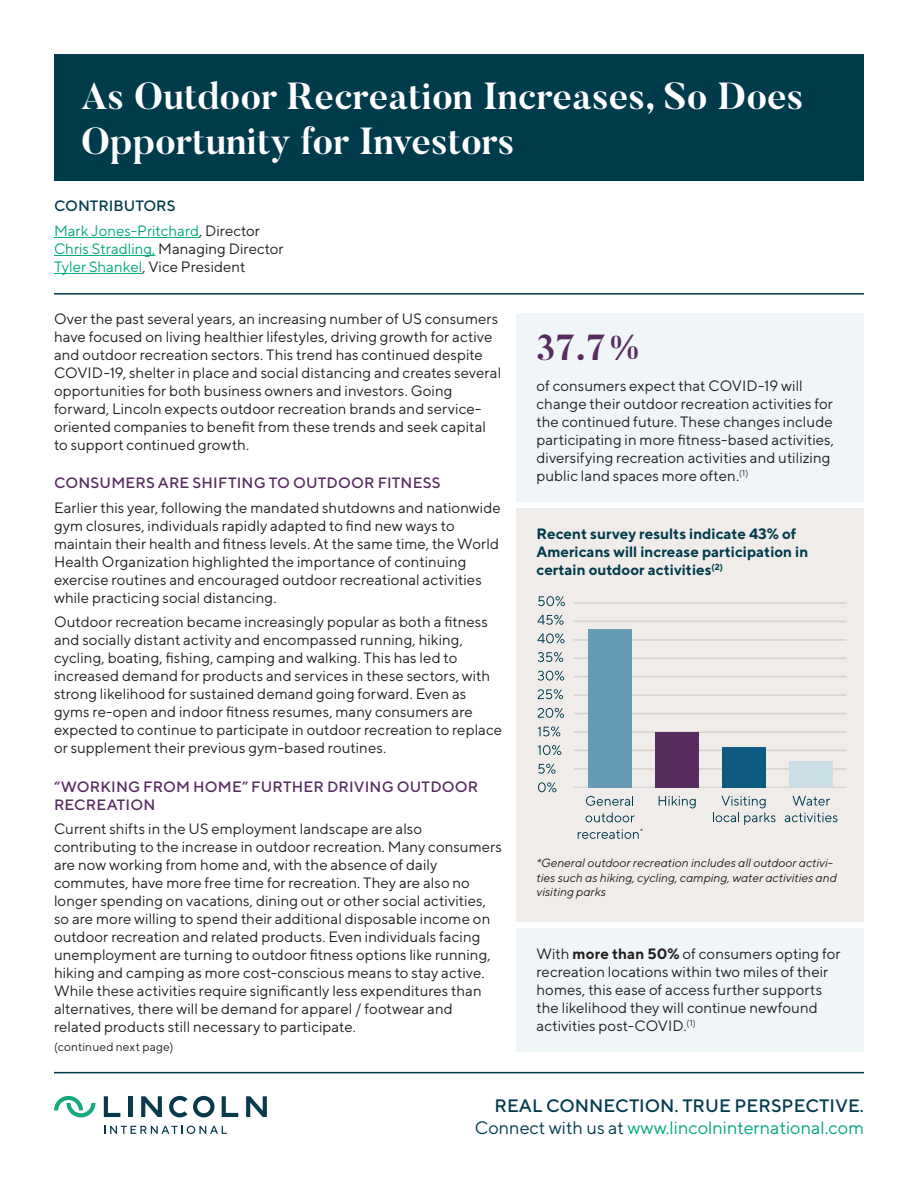
<style>
.page{position:relative;width:918px;height:1188px;background:#fff}
.page>*{position:absolute;margin:0;border:0;box-sizing:border-box;transform-origin:0 0}
.t1{font:700 37.5px/45px "Butler";color:#fff}
.t2{font:700 36px "Butler";color:#572c5f}
.t3{font:500 18px/21.6px "TT Norms";color:#003b4c;text-align:right}
.Main_Copy_12pt{font:15px/18px "TT Norms";color:#231f20}
.t4{font:700 15px/18px "TT Norms";color:#003b4c}
.Section_Title_-_Purp{font:500 15px/18px "TT Norms";letter-spacing:.01em;color:#572c5f}
.t5{font:15px "TT Norms";color:#00a87e}
.t6{font:500 15px "TT Norms";color:#003b4c}
.t7{font:italic 12px/14.4px "TT Norms";color:#231f20}
.t8{font:12px "TT Norms";letter-spacing:.015em;color:#231f20}
.s1{color:#231f20}
.s2{color:#00a87e}
.s3{font-weight:700}
.s4{font-weight:400}
.s5{font-weight:400;color:#00a87e}
</style>
<div class="page">
<hr style="left:129px;top:1096px;width:4px;height:21px;background:#093a4b">
<svg style="left:141px;top:1096px;width:21px;height:21px"></svg>
<svg style="left:104px;top:1096px;width:16px;height:21px"></svg>
<svg style="left:246px;top:1096px;width:21px;height:21px"></svg>
<svg style="left:222px;top:1096px;width:16px;height:21px"></svg>
<svg style="left:169px;top:1096px;width:18px;height:21px"></svg>
<svg style="left:193px;top:1096px;width:22px;height:21px"></svg>
<svg style="left:54px;top:1096px;width:41px;height:21px"></svg>
<svg style="left:104px;top:1126px;width:123px;height:8px"></svg>
<hr style="left:54px;top:1072px;width:810px;height:1px;background:#003b4c">
<div style="left:54px;top:54px;width:810px;height:127px;background:#003b4c"></div>
<hr style="left:54px;top:237px;width:145px;height:1px;background:#00a87e">
<hr style="left:54px;top:255px;width:101px;height:1px;background:#00a87e">
<hr style="left:54px;top:273px;width:88px;height:1px;background:#00a87e">
<hr style="left:54px;top:293px;width:810px;height:2px;background:#003b4c">
<div style="left:516px;top:313px;width:348px;height:188px;background:#f0f5f7"></div>
<div style="left:516px;top:928px;width:348px;height:123px;background:#f0f5f7"></div>
<div style="left:516px;top:508px;width:348px;height:414px;background:#efecea"></div>
<hr style="left:574px;top:768px;width:272px;height:2px;background:#d9d1c9">
<hr style="left:574px;top:750px;width:272px;height:1px;background:#d9d1c9">
<hr style="left:574px;top:731px;width:272px;height:2px;background:#d9d1c9">
<hr style="left:574px;top:713px;width:272px;height:1px;background:#d9d1c9">
<hr style="left:574px;top:694px;width:272px;height:2px;background:#d9d1c9">
<hr style="left:574px;top:676px;width:272px;height:1px;background:#d9d1c9">
<hr style="left:574px;top:658px;width:272px;height:1px;background:#d9d1c9">
<hr style="left:574px;top:639px;width:272px;height:2px;background:#d9d1c9">
<hr style="left:574px;top:621px;width:272px;height:1px;background:#d9d1c9">
<hr style="left:574px;top:602px;width:272px;height:2px;background:#d9d1c9">
<hr style="left:574px;top:787px;width:272px;height:1px;background:#d9d9d9">
<svg style="left:538px;top:596px;width:27px;height:10px"></svg>
<svg style="left:538px;top:615px;width:26px;height:10px"></svg>
<svg style="left:538px;top:633px;width:27px;height:10px"></svg>
<svg style="left:538px;top:652px;width:25px;height:10px"></svg>
<svg style="left:538px;top:671px;width:26px;height:10px"></svg>
<svg style="left:538px;top:689px;width:25px;height:10px"></svg>
<svg style="left:538px;top:708px;width:26px;height:10px"></svg>
<svg style="left:538px;top:727px;width:22px;height:9px"></svg>
<svg style="left:538px;top:745px;width:23px;height:10px"></svg>
<svg style="left:538px;top:764px;width:18px;height:10px"></svg>
<svg style="left:538px;top:782px;width:18px;height:10px"></svg>
<div style="left:589px;top:629px;width:43px;height:158px;background:#669cb3"></div>
<div style="left:655px;top:732px;width:44px;height:55px;background:#572b5e"></div>
<svg style="left:659px;top:796px;width:37px;height:12px"></svg>
<div style="left:722px;top:747px;width:44px;height:40px;background:#0f5a81"></div>
<svg style="left:713px;top:796px;width:63px;height:29px"></svg>
<div style="left:789px;top:762px;width:44px;height:25px;background:#ccdee6"></div>
<svg style="left:793px;top:796px;width:37px;height:10px"></svg>
<svg style="left:785px;top:813px;width:53px;height:9px"></svg>
<svg style="left:586px;top:796px;width:47px;height:10px"></svg>
<svg style="left:586px;top:813px;width:48px;height:9px"></svg>
<svg style="left:578px;top:829px;width:65px;height:10px"></svg>
<p class="t1" style="left:81px;top:74px;width:724px">As Outdoor Recreation Increases, So Does<br>Opportunity for Investors</p>
<p class="t6" style="left:54px;top:197px;width:123px">CONTRIBUTORS</p>
<p class="t5" style="left:54px;top:221px;width:208px">Mark Jones-Pritchard<span class="s1">, Director</span></p>
<p class="Main_Copy_12pt" style="left:54px;top:239px;width:231px"><span class="s2">Chris Stradling,</span> Managing Director</p>
<p class="Main_Copy_12pt" style="left:54px;top:257px;width:193px"><span class="s2">Tyler Shankel</span>, Vice President</p>
<p class="Main_Copy_12pt" style="left:54px;top:309px;width:449px">Over the past several years, an increasing number of US consumers have focused on living healthier lifestyles, driving growth for active and outdoor recreation sectors. This trend has continued despite COVID-19, shelter in place and social distancing and creates several opportunities for both business owners and investors. Going forward, Lincoln expects outdoor recreation brands and service&shy;oriented companies to benefit from these trends and seek capital to support continued growth.</p>
<p class="Section_Title_-_Purp" style="left:54px;top:473px;width:388px">CONSUMERS ARE SHIFTING TO OUTDOOR FITNESS</p>
<p class="Main_Copy_12pt" style="left:54px;top:498px;width:448px">Earlier this year, following the mandated shutdowns and nationwide gym closures, individuals rapidly adapted to find new ways to maintain their health and fitness levels. At the same time, the World Health Organization highlighted the importance of continuing exercise routines and encouraged outdoor recreational activities while practicing social distancing.</p>
<p class="Main_Copy_12pt" style="left:54px;top:613px;width:450px">Outdoor recreation became increasingly popular as both a fitness and socially distant activity and encompassed running, hiking, cycling, boating, fishing, camping and walking. This has led to increased demand for products and services in these sectors, with strong likelihood for sustained demand going forward. Even as gyms re-open and indoor fitness resumes, many consumers are expected to continue to participate in outdoor recreation to replace or supplement their previous gym-based routines.</p>
<p class="Section_Title_-_Purp" style="left:54px;top:777px;width:426px">“WORKING FROM HOME” FURTHER DRIVING OUTDOOR<br>RECREATION</p>
<p class="Main_Copy_12pt" style="left:54px;top:820px;width:450px">Current shifts in the US employment landscape are also contributing to the increase in outdoor recreation. Many consumers are now working from home and, with the absence of daily commutes, have more free time for recreation. They are also no longer spending on vacations, dining out or other social activities, so are more willing to spend their additional disposable income on outdoor recreation and related products. Even individuals facing unemployment are turning to outdoor fitness options like running, hiking and camping as more cost-conscious means to stay active.<br>While these activities require significantly less expenditures than alternatives, there will be demand for apparel / footwear and related products still necessary to participate.</p>
<p class="t8" style="left:54px;top:1040px;width:121px">(continued next page)</p>
<p class="t2" style="left:536px;top:324px;width:108px">37.7%</p>
<p class="Main_Copy_12pt" style="left:536px;top:377px;width:299px">of consumers expect that COVID-19 will change their outdoor recreation activities for the continued future. These changes include participating in more fitness-based activities, diversifying recreation activities and utilizing public land spaces more often.<sup>(1)</sup></p>
<p class="t4" style="left:536px;top:524px;width:273px">Recent survey results indicate 43% of<br>Americans will increase participation in certain outdoor activities<sup>(2)</sup></p>
<p class="t7" style="left:536px;top:856px;width:302px">*General outdoor recreation includes all outdoor activi&shy;ties such as hiking, cycling, camping, water activities and visiting parks</p>
<p class="Main_Copy_12pt" style="left:536px;top:945px;width:306px">With <span class="s3">more than 50%</span> of consumers opting for recreation locations within two miles of their homes, this ease of access further supports the likelihood they will continue newfound activities post-COVID.<sup>(1)</sup></p>
<p class="t3" style="left:475px;top:1095px;width:391px">REAL CONNECTION. TRUE PERSPECTIVE.<br><span class="s4">Connect with us at</span> <span class="s5">www.lincolninternational.com</span></p>
</div>
